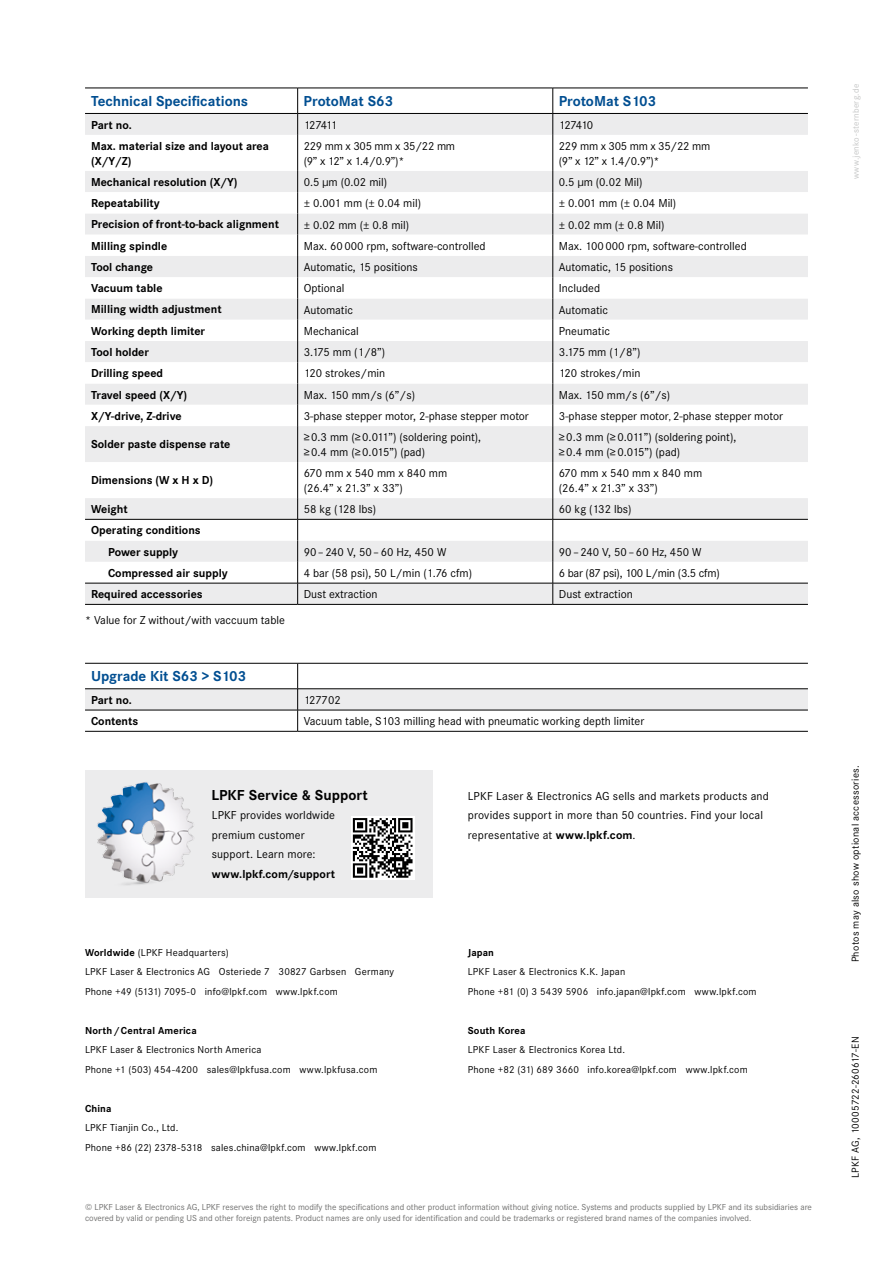
<style>
.page{position:relative;width:893px;height:1263px;background:#fff}
.page>*{position:absolute;margin:0;border:0;box-sizing:border-box;transform-origin:0 0}
.t1{font:700 15px "Corporate S";color:#004e91}
.t2{font:700 15px "Corporate S";letter-spacing:.005em;color:#000}
.t3{font:12px/15px "Corporate S";color:#000}
.t4{font:700 12px/15px "Corporate S";color:#000}
.t5{font:12px/15px "Corporate S";letter-spacing:-.02em;color:#000}
.t6{font:10.5px/19.5px "Corporate S";letter-spacing:.02em;color:#000}
.t7{font:700 10.5px "Corporate S";letter-spacing:.015em;color:#000}
.t8{font:9px/10.8px "Corporate S";color:#6f6f6e}
.t9{font:9px "Corporate S";letter-spacing:.035em;color:#c5c6c6}
.s1{font-size:9px}
.s2{font-weight:700}
</style>
<div class="page">
<div style="left:85px;top:114px;width:723px;height:490px;background:#ececed"></div>
<svg style="left:85px;top:135px;width:723px;height:448px"></svg>
<hr style="left:85px;top:583px;width:213px;height:1px;background:#000">
<hr style="left:553px;top:583px;width:255px;height:1px;background:#000">
<hr style="left:298px;top:583px;width:255px;height:1px;background:#000">
<hr style="left:297px;top:135px;width:1px;height:36px;background:#000">
<svg style="left:297px;top:171px;width:1px;height:255px"></svg>
<hr style="left:297px;top:426px;width:1px;height:36px;background:#000">
<hr style="left:297px;top:462px;width:1px;height:36px;background:#000">
<svg style="left:297px;top:498px;width:1px;height:106px"></svg>
<hr style="left:553px;top:135px;width:1px;height:36px;background:#000">
<svg style="left:553px;top:171px;width:1px;height:255px"></svg>
<hr style="left:553px;top:426px;width:1px;height:36px;background:#000">
<hr style="left:553px;top:462px;width:1px;height:36px;background:#000">
<svg style="left:553px;top:498px;width:1px;height:106px"></svg>
<hr style="left:85px;top:519px;width:213px;height:1px;background:#000">
<hr style="left:298px;top:519px;width:255px;height:1px;background:#000">
<hr style="left:553px;top:519px;width:255px;height:1px;background:#000">
<hr style="left:85px;top:88px;width:213px;height:1px;background:#000">
<hr style="left:298px;top:88px;width:255px;height:1px;background:#000">
<hr style="left:553px;top:88px;width:255px;height:1px;background:#000">
<hr style="left:85px;top:113px;width:213px;height:1px;background:#000">
<hr style="left:298px;top:113px;width:255px;height:1px;background:#000">
<hr style="left:553px;top:113px;width:255px;height:1px;background:#000">
<svg style="left:297px;top:88px;width:1px;height:47px"></svg>
<svg style="left:553px;top:88px;width:1px;height:47px"></svg>
<hr style="left:85px;top:604px;width:213px;height:1px;background:#000">
<hr style="left:298px;top:604px;width:255px;height:1px;background:#000">
<hr style="left:553px;top:604px;width:255px;height:1px;background:#000">
<div style="left:85px;top:770px;width:347px;height:127px;background:#ececed"></div>
<img style="left:97px;top:782px;width:97px;height:103px">
<div style="left:351px;top:816px;width:64px;height:64px;background:linear-gradient(to right,#fff,#fff)"></div>
<svg style="left:353px;top:818px;width:60px;height:60px;background:#7a7a7a"></svg>
<hr style="left:85px;top:731px;width:213px;height:1px;background:#000">
<hr style="left:298px;top:731px;width:510px;height:1px;background:#000">
<svg style="left:85px;top:663px;width:723px;height:68px"></svg>
<p class="t1" style="left:91px;top:93px;width:159px">Technical Specifications</p>
<p class="t1" style="left:304px;top:93px;width:91px">ProtoMat S63</p>
<p class="t1" style="left:559px;top:93px;width:99px">ProtoMat S103</p>
<p class="t4" style="left:91px;top:117px;width:42px">Part no.</p>
<p class="t3" style="left:304px;top:117px;width:35px">127411</p>
<p class="t3" style="left:559px;top:117px;width:36px">127410</p>
<p class="t4" style="left:91px;top:138px;width:179px">Max. material size and layout area (X/Y/Z)</p>
<p class="t5" style="left:304px;top:138px;width:153px">229 mm x 305 mm x 35/22 mm (9” x 12” x 1.4/0.9”)*</p>
<p class="t5" style="left:559px;top:138px;width:153px">229 mm x 305 mm x 35/22 mm (9” x 12” x 1.4/0.9”)*</p>
<p class="t4" style="left:91px;top:175px;width:148px">Mechanical resolution (X/Y)</p>
<p class="t3" style="left:304px;top:175px;width:85px">0.5 μm (0.02 mil)</p>
<p class="t3" style="left:559px;top:175px;width:85px">0.5 μm (0.02 Mil)</p>
<p class="t4" style="left:91px;top:196px;width:70px">Repeatability</p>
<p class="t3" style="left:304px;top:196px;width:119px">± 0.001 mm (± 0.04 mil)</p>
<p class="t3" style="left:559px;top:196px;width:119px">± 0.001 mm (± 0.04 Mil)</p>
<p class="t4" style="left:91px;top:217px;width:189px">Precision of front-to-back alignment</p>
<p class="t3" style="left:304px;top:217px;width:107px">± 0.02 mm (± 0.8 mil)</p>
<p class="t3" style="left:559px;top:217px;width:107px">± 0.02 mm (± 0.8 Mil)</p>
<p class="t4" style="left:91px;top:238px;width:78px">Milling spindle</p>
<p class="t3" style="left:304px;top:238px;width:183px">Max. 60000 rpm, software-controlled</p>
<p class="t3" style="left:559px;top:238px;width:189px">Max. 100000 rpm, software-controlled</p>
<p class="t4" style="left:91px;top:260px;width:63px">Tool change</p>
<p class="t3" style="left:304px;top:260px;width:116px">Automatic, 15 positions</p>
<p class="t3" style="left:559px;top:260px;width:116px">Automatic, 15 positions</p>
<p class="t4" style="left:91px;top:281px;width:73px">Vacuum table</p>
<p class="t3" style="left:304px;top:281px;width:42px">Optional</p>
<p class="t3" style="left:559px;top:281px;width:43px">Included</p>
<p class="t4" style="left:91px;top:302px;width:132px">Milling width adjustment</p>
<p class="t3" style="left:304px;top:302px;width:51px">Automatic</p>
<p class="t3" style="left:559px;top:302px;width:51px">Automatic</p>
<p class="t4" style="left:91px;top:323px;width:115px">Working depth limiter</p>
<p class="t3" style="left:304px;top:323px;width:57px">Mechanical</p>
<p class="t3" style="left:559px;top:323px;width:53px">Pneumatic</p>
<p class="t4" style="left:91px;top:345px;width:59px">Tool holder</p>
<p class="t3" style="left:304px;top:345px;width:83px">3.175 mm (1/8”)</p>
<p class="t3" style="left:559px;top:345px;width:83px">3.175 mm (1/8”)</p>
<p class="t4" style="left:91px;top:366px;width:73px">Drilling speed</p>
<p class="t3" style="left:304px;top:366px;width:83px">120 strokes/min</p>
<p class="t3" style="left:559px;top:366px;width:83px">120 strokes/min</p>
<p class="t4" style="left:91px;top:387px;width:97px">Travel speed (X/Y)</p>
<p class="t3" style="left:304px;top:387px;width:113px">Max. 150 mm/s (6”/s)</p>
<p class="t3" style="left:559px;top:387px;width:113px">Max. 150 mm/s (6”/s)</p>
<p class="t4" style="left:91px;top:409px;width:92px">X/Y-drive, Z-drive</p>
<p class="t3" style="left:304px;top:409px;width:227px">3-phase stepper motor, 2-phase stepper motor</p>
<p class="t3" style="left:559px;top:409px;width:226px">3-phase stepper motor<span class="s1">,</span> 2-phase stepper motor</p>
<p class="t4" style="left:91px;top:437px;width:141px">Solder paste dispense rate</p>
<p class="t3" style="left:304px;top:430px;width:179px">≥0.3 mm (≥0.011”) (soldering point), ≥0.4 mm (≥0.015”) (pad)</p>
<p class="t3" style="left:559px;top:430px;width:179px">≥0.3 mm (≥0.011”) (soldering point), ≥0.4 mm (≥0.015”) (pad)</p>
<p class="t4" style="left:91px;top:473px;width:124px">Dimensions (W x H x D)</p>
<p class="t3" style="left:304px;top:466px;width:145px">670 mm x 540 mm x 840 mm (26.4” x 21.3” x 33”)</p>
<p class="t3" style="left:559px;top:466px;width:145px">670 mm x 540 mm x 840 mm (26.4” x 21.3” x 33”)</p>
<p class="t4" style="left:91px;top:502px;width:38px">Weight</p>
<p class="t3" style="left:304px;top:502px;width:74px">58 kg (128 lbs)</p>
<p class="t3" style="left:559px;top:502px;width:74px">60 kg (132 lbs)</p>
<p class="t4" style="left:91px;top:520px;width:111px;line-height:21.3px;text-align:center">Operating conditions<br>Power supply</p>
<p class="t3" style="left:304px;top:544px;width:144px">90–240 V, 50–60 Hz, 450 W</p>
<p class="t3" style="left:559px;top:544px;width:144px">90–240 V, 50–60 Hz, 450 W</p>
<p class="t4" style="left:108px;top:566px;width:121px">Compressed air supply</p>
<p class="t3" style="left:304px;top:566px;width:170px">4 bar (58 psi), 50 L/min (1.76 cfm)</p>
<p class="t5" style="left:559px;top:566px;width:162px">6 bar (87 psi), 100 L/min (3.5 cfm)</p>
<p class="t4" style="left:91px;top:587px;width:113px">Required accessories</p>
<p class="t3" style="left:304px;top:587px;width:75px">Dust extraction</p>
<p class="t3" style="left:559px;top:587px;width:75px">Dust extraction</p>
<p class="t3" style="left:85px;top:613px;width:201px">* Value for Z without/with vaccuum table</p>
<p class="t1" style="left:91px;top:668px;width:157px">Upgrade Kit S63 &gt; S103</p>
<p class="t4" style="left:91px;top:692px;width:42px">Part no.</p>
<p class="t3" style="left:304px;top:692px;width:39px">127702</p>
<p class="t4" style="left:91px;top:714px;width:49px">Contents</p>
<p class="t3" style="left:304px;top:714px;width:342px">Vacuum table, S103 milling head with pneumatic working depth limiter</p>
<p class="t2" style="left:212px;top:786px;width:158px">LPKF Service &amp; Support</p>
<p class="t3" style="left:212px;top:805px;width:125px;line-height:19.5px">LPKF provides worldwide premium customer support. Learn more:</p>
<p class="t4" style="left:212px;top:866px;width:125px">www.lpkf.com/support</p>
<p class="t6" style="left:85px;top:942px;width:311px"><span class="s2">Worldwide</span> (LPKF Headquarters)<br>LPKF Laser &amp; Electronics AG Osteriede 7 30827 Garbsen Germany<br>Phone +49 (5131) 7095-0 info@lpkf.com www.lpkf.com</p>
<p class="t7" style="left:85px;top:1024px;width:113px">North/Central America</p>
<p class="t6" style="left:85px;top:1040px;width:294px">LPKF Laser &amp; Electronics North America<br>Phone +1 (503) 454-4200 sales@lpkfusa.com www.lpkfusa.com</p>
<p class="t7" style="left:85px;top:1102px;width:28px">China</p>
<p class="t6" style="left:85px;top:1118px;width:293px">LPKF Tianjin Co., Ltd.<br>Phone +86 (22) 2378-5318 sales.china@lpkf.com www.lpkf.com</p>
<p class="t3" style="left:468px;top:786px;width:303px;line-height:19.5px">LPKF Laser &amp; Electronics AG sells and markets products and provides support in more than 50 countries. Find your local representative at <span class="s2">www.lpkf.com</span>.</p>
<p class="t7" style="left:468px;top:946px;width:28px">Japan</p>
<p class="t6" style="left:468px;top:962px;width:290px">LPKF Laser &amp; Electronics K.K. Japan<br>Phone +81 (0) 3 5439 5906 info.japan@lpkf.com www.lpkf.com</p>
<p class="t7" style="left:468px;top:1024px;width:59px">South Korea</p>
<p class="t6" style="left:468px;top:1040px;width:282px">LPKF Laser &amp; Electronics Korea Ltd.<br>Phone +82 (31) 689 3660 info.korea@lpkf.com www.lpkf.com</p>
<p class="t8" style="left:85px;top:1202px;width:728px">© LPKF Laser &amp; Electronics AG, LPKF reserves the right to modify the specifications and other product information without giving notice. Systems and products supplied by LPKF and its subsidiaries are covered by valid or pending US and other foreign patents. Product names are only used for identification and could be trademarks or registered brand names of the companies involved.</p>
<p class="t9" style="left:851px;top:179px;width:97px;rotate:-90deg">www.jenko-sternberg.de</p>
<p class="t6" style="left:845px;top:962px;width:199px;rotate:-90deg">Photos may also show optional accessories.</p>
<p class="t6" style="left:845px;top:1178px;width:143px;rotate:-90deg">LPKF AG, 10005722-260617-EN</p>
</div>
